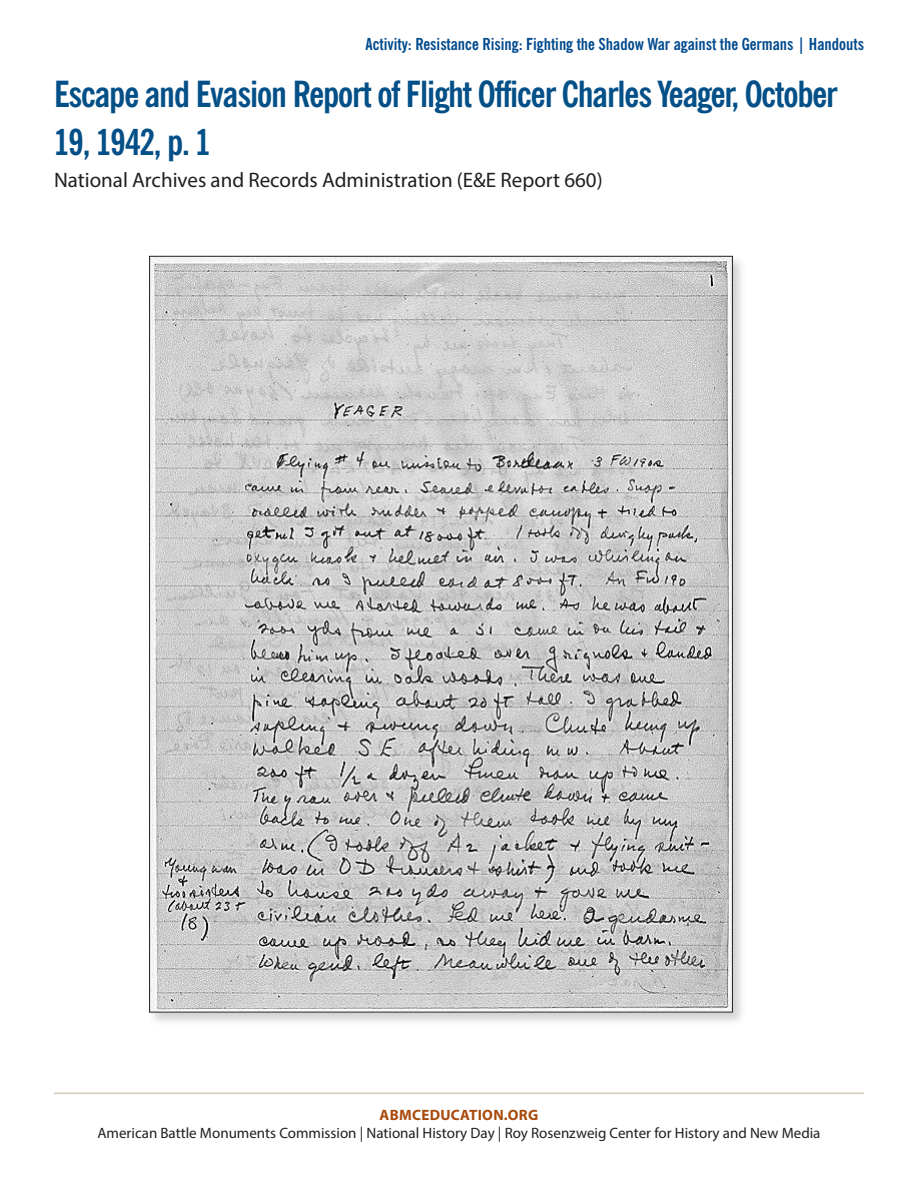
<style>
.page{position:relative;width:918px;height:1188px;background:#fff}
.page>*{position:absolute;margin:0;border:0;box-sizing:border-box;transform-origin:0 0}
.t1{font:700 condensed 36px/48px "News Gothic BT";letter-spacing:-.03em;color:#034f87}
.t2{font:21px "Myriad Pro";color:#231f20}
.t3{font:700 condensed 16.5px "News Gothic BT";color:#004a8d}
.t4{font:15px "Myriad Pro";color:#231f20}
.t5{font:700 15px "Myriad Pro";letter-spacing:.02em;color:#a84b0d}
</style>
<div class="page">
<hr style="left:54px;top:1093px;width:810px;height:1px;background:#d2cbb8">
<div style="left:148px;top:254px;width:599px;height:773px;background:#231f20;opacity:.2"></div>
<img style="left:151px;top:258px;width:580px;height:752px">
<p class="t3" style="left:366px;top:34px;width:500px">Activity: Resistance Rising: Fighting the Shadow War against the Germans | Handouts</p>
<h1 class="t1" style="left:54px;top:70px;width:785px">Escape and Evasion Report of Flight Officer Charles Yeager, October<br>19, 1942, p. 1</h1>
<h2 class="t2" style="left:54px;top:167px;width:550px">National Archives and Records Administration (E&amp;E Report 660)</h2>
<p class="t5" style="left:380px;top:1105px;width:160px">ABMCEDUCATION.ORG</p>
<p class="t4" style="left:97px;top:1123px;width:725px">American Battle Monuments Commission | National History Day | Roy Rosenzweig Center for History and New Media</p>
</div>
